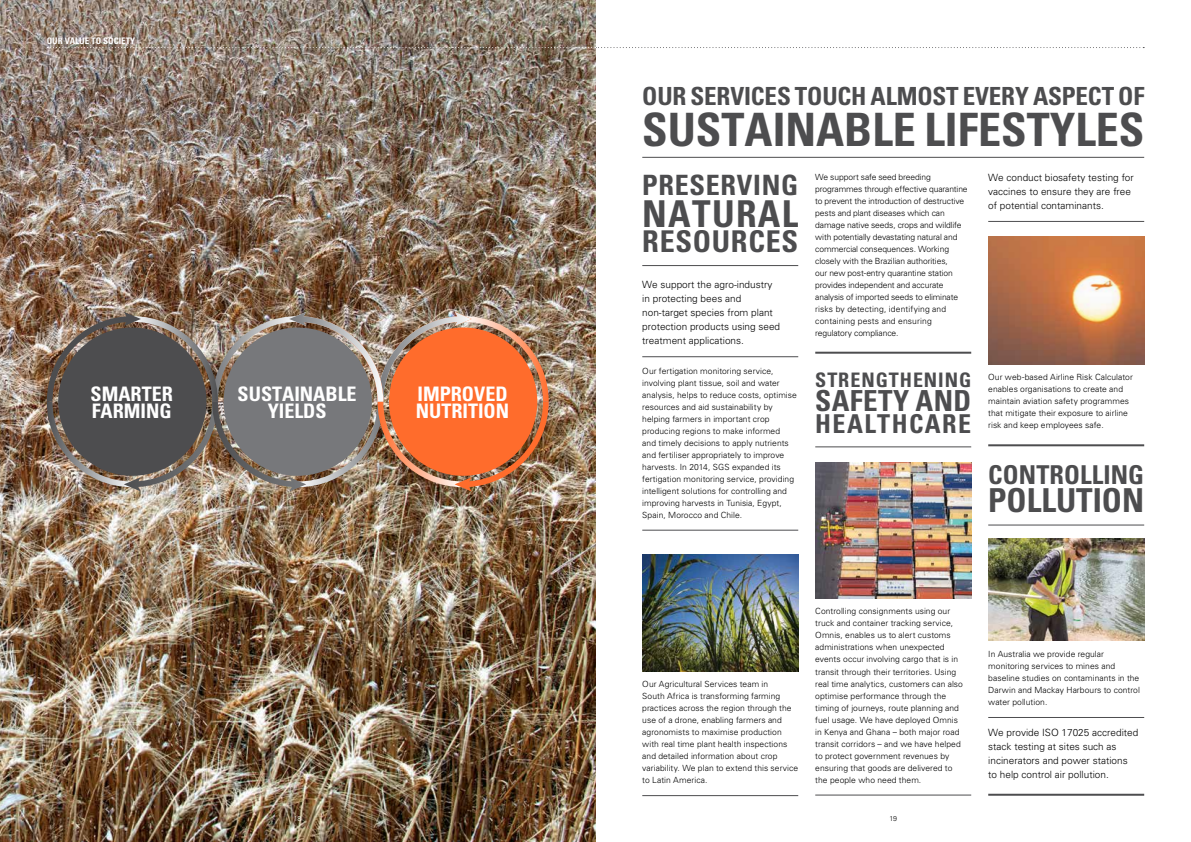
<style>
.page{position:relative;width:1191px;height:842px;background:#fff}
.page>*{position:absolute;margin:0;border:0;box-sizing:border-box;transform-origin:0 0}
.t1{font:700 condensed 46px "Univers";color:#4d4d4f}
.t2{font:700 condensed 37px "Univers";letter-spacing:.035em;color:#4d4d4f}
.t3{font:700 condensed 33px "Univers";color:#4d4d4f}
.t4{font:700 condensed 30px "Univers";letter-spacing:.025em;color:#4d4d4f}
.t5{font:700 condensed 29px "Univers";letter-spacing:.015em;color:#4d4d4f}
.t6{font:700 condensed 28px "Univers";letter-spacing:.025em;color:#4d4d4f}
.t7{font:700 condensed 26px "Univers";letter-spacing:.005em;color:#4d4d4f}
.t8{font:700 condensed 26px "Univers";letter-spacing:.055em;color:#4d4d4f}
.t9{font:700 condensed 25px "Univers";letter-spacing:-.005em;color:#4d4d4f}
.t10{font:700 condensed 20px/17px "Univers";color:#fff}
.t11{font:700 condensed 20px "Univers";letter-spacing:.05em;color:#4d4d4f}
.t12{font:300 10px/14px "Univers";color:#000}
.t13{font:700 condensed 9px "Univers";color:#fff}
.t14{font:300 8.5px/12px "Univers";letter-spacing:.005em;color:#000}
.t15{font:300 8.5px/12px "Univers";letter-spacing:-.015em;color:#000}
.t16{font:300 7px "Univers";color:#fff}
.t17{font:300 7px "Univers";color:#000}
</style>
<div class="page">
<img style="left:0;top:0;width:595px;height:842px">
<hr style="left:642px;top:265px;width:156px;height:1px;background:#4d4d4f">
<hr style="left:642px;top:356px;width:156px;height:1px;background:#4d4d4f">
<hr style="left:642px;top:530px;width:156px;height:1px;background:#4d4d4f">
<hr style="left:642px;top:795px;width:156px;height:1px;background:#4d4d4f">
<img style="left:642px;top:555px;width:156px;height:116px">
<hr style="left:815px;top:352px;width:156px;height:2px;background:#4d4d4f">
<hr style="left:815px;top:447px;width:156px;height:1px;background:#4d4d4f">
<hr style="left:815px;top:795px;width:156px;height:1px;background:#4d4d4f">
<img style="left:815px;top:462px;width:156px;height:136px">
<hr style="left:988px;top:221px;width:156px;height:1px;background:#4d4d4f">
<hr style="left:988px;top:444px;width:156px;height:2px;background:#4d4d4f">
<hr style="left:988px;top:525px;width:156px;height:1px;background:#4d4d4f">
<hr style="left:988px;top:717px;width:156px;height:1px;background:#4d4d4f">
<hr style="left:988px;top:794px;width:156px;height:2px;background:#4d4d4f">
<img style="left:988px;top:237px;width:156px;height:127px">
<img style="left:988px;top:539px;width:156px;height:102px">
<img style="left:47px;top:312px;width:502px;height:179px">
<svg style="left:47px;top:47px;width:1097px;height:1px"></svg>
<hr style="left:642px;top:157px;width:502px;height:1px;background:#4d4d4f">
<p class="t13" style="left:47px;top:35px;width:90px">OUR VALUE TO SOCIETY</p>
<h3 class="t10" style="left:91px;top:385px;width:84px">SMARTER<br>FARMING</h3>
<h3 class="t10" style="left:238px;top:385px;width:120px;text-align:center">SUSTAINABLE<br>YIELDS</h3>
<h3 class="t10" style="left:416px;top:385px;width:95px">IMPROVED<br>NUTRITION</h3>
<h3 class="t9" style="left:642px;top:81px;width:504px">OUR SERVICES TOUCH ALMOST EVERY ASPECT OF</h3>
<h1 class="t1" style="left:642px;top:101px;width:503px">SUSTAINABLE LIFESTYLES</h1>
<h3 class="t6" style="left:642px;top:168px;width:157px">PRESERVING</h3>
<h2 class="t2" style="left:642px;top:191px;width:157px">NATURAL</h2>
<h3 class="t4" style="left:642px;top:223px;width:157px">RESOURCES</h3>
<p class="t12" style="left:642px;top:278px;width:139px">We support the agro-industry in protecting bees and non-target species from plant protection products using seed treatment applications.</p>
<p class="t14" style="left:642px;top:365px;width:156px">Our fertigation monitoring service, involving plant tissue, soil and water analysis, helps to reduce costs, optimise resources and aid sustainability by helping farmers in important crop producing regions to make informed<br>and timely decisions to apply nutrients and fertiliser appropriately to improve harvests. In 2014, SGS expanded its fertigation monitoring service, providing intelligent solutions for controlling and improving harvests in Tunisia, Egypt, Spain, Morocco and Chile.</p>
<p class="t15" style="left:815px;top:171px;width:154px">We support safe seed breeding programmes through effective quarantine to prevent the introduction of destructive pests and plant diseases which can damage native seeds, crops and wildlife with potentially devastating natural and commercial consequences. Working closely with the Brazilian authorities,<br>our new post-entry quarantine station provides independent and accurate analysis of imported seeds to eliminate risks by detecting, identifying and containing pests and ensuring regulatory compliance.</p>
<h3 class="t11" style="left:815px;top:367px;width:157px">STRENGTHENING</h3>
<h3 class="t5" style="left:815px;top:383px;width:157px">SAFETY AND</h3>
<h3 class="t8" style="left:815px;top:408px;width:157px">HEALTHCARE</h3>
<p class="t12" style="left:988px;top:170px;width:147px">We conduct biosafety testing for vaccines to ensure they are free of potential contaminants.</p>
<p class="t14" style="left:988px;top:371px;width:146px">Our web-based Airline Risk Calculator enables organisations to create and maintain aviation safety programmes that mitigate their exposure to airline risk and keep employees safe.</p>
<h3 class="t7" style="left:988px;top:459px;width:157px">CONTROLLING</h3>
<h3 class="t3" style="left:988px;top:480px;width:157px">POLLUTION</h3>
<p class="t14" style="left:642px;top:678px;width:157px">Our Agricultural Services team in<br>South Africa is transforming farming practices across the region through the use of a drone, enabling farmers and agronomists to maximise production with real time plant health inspections and detailed information about crop variability. We plan to extend this service to Latin America.</p>
<p class="t14" style="left:815px;top:605px;width:149px">Controlling consignments using our truck and container tracking service, Omnis, enables us to alert customs administrations when unexpected events occur involving cargo that is in transit through their territories. Using real time analytics, customers can also optimise performance through the timing of journeys, route planning and fuel usage. We have deployed Omnis in Kenya and Ghana – both major road transit corridors – and we have helped to protect government revenues by ensuring that goods are delivered to the people who need them.</p>
<p class="t14" style="left:988px;top:648px;width:153px">In Australia we provide regular monitoring services to mines and baseline studies on contaminants in the<br>Darwin and Mackay Harbours to control water pollution.</p>
<p class="t12" style="left:988px;top:726px;width:152px">We provide ISO 17025 accredited stack testing at sites such as incinerators and power stations to help control air pollution.</p>
<p class="t16" style="left:294px;top:815px;width:9px">18</p>
<p class="t17" style="left:889px;top:815px;width:9px">19</p>
</div>
